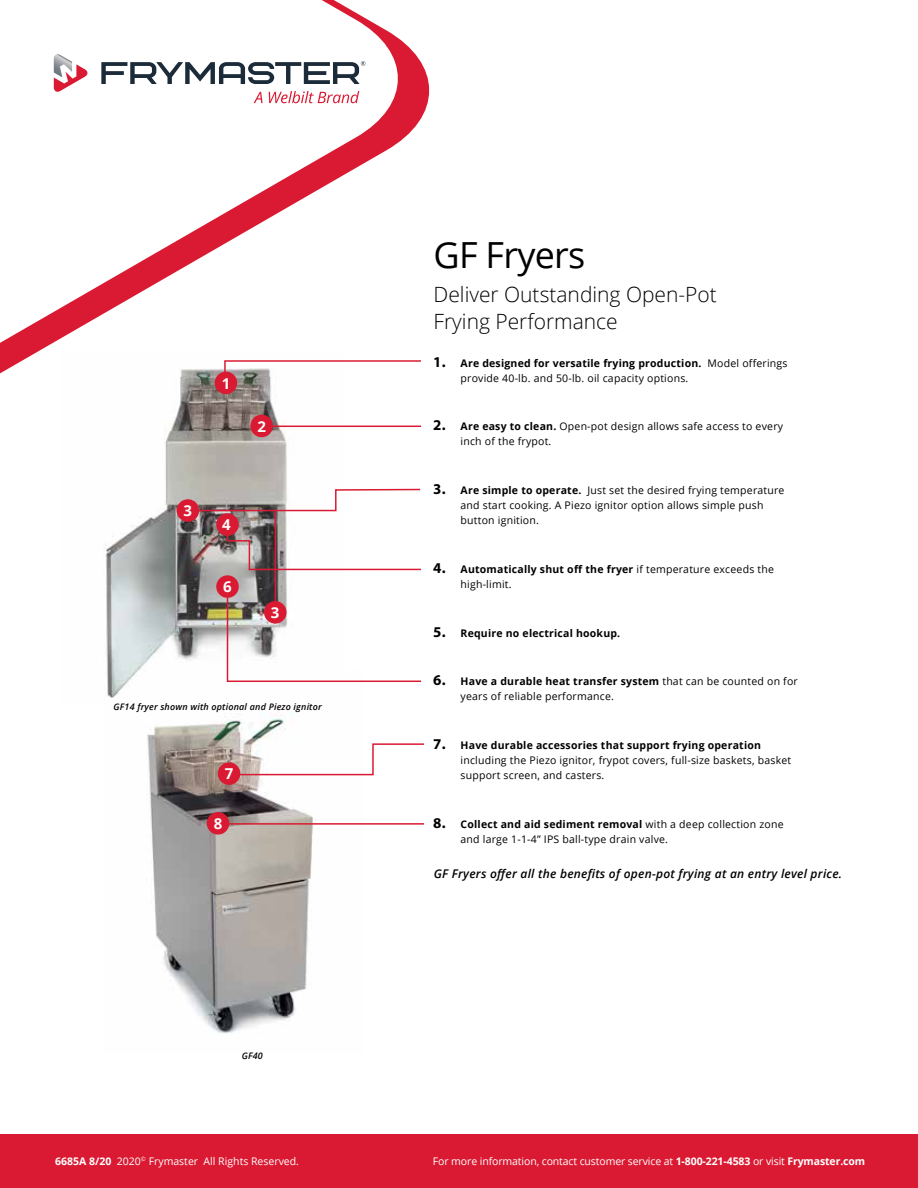
<style>
.page{position:relative;width:918px;height:1188px;background:#fff}
.page>*{position:absolute;margin:0;border:0;box-sizing:border-box;transform-origin:0 0}
.t1{font:36px "Open Sans";letter-spacing:-.02em;color:#000}
.t2{font:300 21px/27px "Open Sans";color:#000}
.t3{font:700 15px "Open Sans";color:#fff}
.t4{font:italic 600 12px "Open Sans";letter-spacing:.02em;color:#000}
.t5{font:10.5px/15px "Open Sans";letter-spacing:.02em;color:#000}
.t6{font:10.5px "Open Sans";letter-spacing:-.01em;color:#fff}
.t7{font:700 10.5px "Open Sans";letter-spacing:.02em;color:#000}
.t8{font:italic 600 9px "Open Sans";letter-spacing:.02em;color:#000}
.s1{font-family:"Myriad Pro";font-weight:700;font-size:15px}
.s2{font-weight:700}
.s3{font-family:"Myriad Pro";font-size:15px}
</style>
<div class="page">
<svg style="left:412px;top:50px;width:18px;height:80px"></svg>
<svg style="left:0;top:0;width:412px;height:374px"></svg>
<svg style="left:54px;top:54px;width:34px;height:39px"></svg>
<svg style="left:101px;top:61px;width:264px;height:23px"></svg>
<svg style="left:254px;top:92px;width:9px;height:11px"></svg>
<svg style="left:269px;top:91px;width:90px;height:12px"></svg>
<img style="left:147px;top:714px;width:166px;height:320px">
<img style="left:61px;top:354px;width:283px;height:344px">
<svg style="left:194px;top:488px;width:227px;height:24px"></svg>
<svg style="left:225px;top:743px;width:199px;height:33px"></svg>
<svg style="left:227px;top:816px;width:197px;height:9px"></svg>
<div style="left:216px;top:513px;width:23px;height:23px;background:#da1a32;border-radius:50%"></div>
<div style="left:177px;top:499px;width:22px;height:23px;background:#da1a32;border-radius:50%"></div>
<div style="left:216px;top:575px;width:23px;height:23px;background:#da1a32;border-radius:50%"></div>
<div style="left:218px;top:762px;width:22px;height:23px;background:#da1a32;border-radius:50%"></div>
<div style="left:207px;top:812px;width:22px;height:23px;background:#da1a32;border-radius:50%"></div>
<hr style="left:269px;top:426px;width:152px;height:1px;background:#da1a32">
<div style="left:250px;top:415px;width:23px;height:22px;background:#da1a32;border-radius:50%"></div>
<svg style="left:223px;top:359px;width:198px;height:17px"></svg>
<div style="left:215px;top:372px;width:22px;height:22px;background:#da1a32;border-radius:50%"></div>
<svg style="left:226px;top:596px;width:196px;height:87px"></svg>
<hr style="left:275px;top:511px;width:1px;height:96px;background:#da1a32">
<svg style="left:226px;top:533px;width:25px;height:39px"></svg>
<div style="left:264px;top:601px;width:23px;height:23px;background:#da1a32;border-radius:50%"></div>
<hr style="left:249px;top:569px;width:133px;height:1px;background:#da1a32">
<hr style="left:382px;top:569px;width:39px;height:1px;background:#da1a32">
<div style="left:0;top:1134px;width:918px;height:54px;background:#da1a32"></div>
<h3 class="t3" style="left:184px;top:500px;width:10px">3</h3>
<h3 class="t3" style="left:222px;top:373px;width:10px">1</h3>
<h3 class="t3" style="left:257px;top:416px;width:10px">2</h3>
<h3 class="t3" style="left:222px;top:514px;width:10px">4</h3>
<h3 class="t3" style="left:223px;top:576px;width:10px">6</h3>
<h3 class="t3" style="left:271px;top:602px;width:10px">3</h3>
<p class="t8" style="left:114px;top:701px;width:210px">GF14 fryer shown with optional and Piezo ignitor</p>
<h3 class="t3" style="left:225px;top:763px;width:10px">7</h3>
<h3 class="t3" style="left:214px;top:813px;width:10px">8</h3>
<p class="t8" style="left:242px;top:1049px;width:23px">GF40</p>
<h1 class="t1" style="left:434px;top:231px;width:153px">GF Fryers</h1>
<h2 class="t2" style="left:434px;top:280px;width:285px">Deliver Outstanding Open-Pot<br>Frying Performance</h2>
<p class="t5" style="left:461px;top:355px;width:328px;text-indent:-27px"><span class="s1">1.</span> <span class="s2">Are designed for versatile frying production.</span> Model offerings provide 40-lb. and 50-lb. oil capacity options.</p>
<p class="t5" style="left:461px;top:419px;width:324px;text-indent:-27px"><span class="s1">2.</span> <span class="s2">Are easy to clean.</span> Open-pot design allows safe access to every inch of the frypot.</p>
<p class="t5" style="left:461px;top:482px;width:325px;text-indent:-27px"><span class="s1">3.</span> <span class="s2">Are simple to operate.</span> Just set the desired frying temperature and start cooking. A Piezo ignitor option allows simple push button ignition.</p>
<p class="t5" style="left:461px;top:561px;width:315px;text-indent:-27px"><span class="s1">4.</span> <span class="s2">Automatically shut off the fryer</span> if temperature exceeds the high-limit.</p>
<p class="t7" style="left:433px;top:625px;width:189px"><span class="s3">5.</span> Require no electrical hookup.</p>
<p class="t5" style="left:461px;top:674px;width:339px;text-indent:-27px"><span class="s1">6.</span> <span class="s2">Have a durable heat transfer system</span> that can be counted on for years of reliable performance.</p>
<p class="t5" style="left:461px;top:737px;width:332px;text-indent:-27px"><span class="s1">7.</span> <span class="s2">Have durable accessories that support frying operation </span>including the Piezo ignitor, frypot covers, full-size baskets, basket support screen, and casters.</p>
<p class="t5" style="left:461px;top:816px;width:325px;text-indent:-27px"><span class="s1">8.</span> <span class="s2">Collect and aid sediment removal</span> with a deep collection zone and large 1-1-4” IPS ball-type drain valve.</p>
<p class="t4" style="left:434px;top:866px;width:410px">GF Fryers offer all the benefits of open-pot frying at an entry level price.</p>
<p class="t6" style="left:55px;top:1154px;width:245px"><span class="s2">6685A 8/20</span> 2020<sup>©</sup> Frymaster All Rights Reserved.</p>
<p class="t6" style="left:433px;top:1154px;width:434px">For more information, contact customer service at <span class="s2">1-800-221-4583</span> or visit <span class="s2">Frymaster.com</span></p>
</div>
